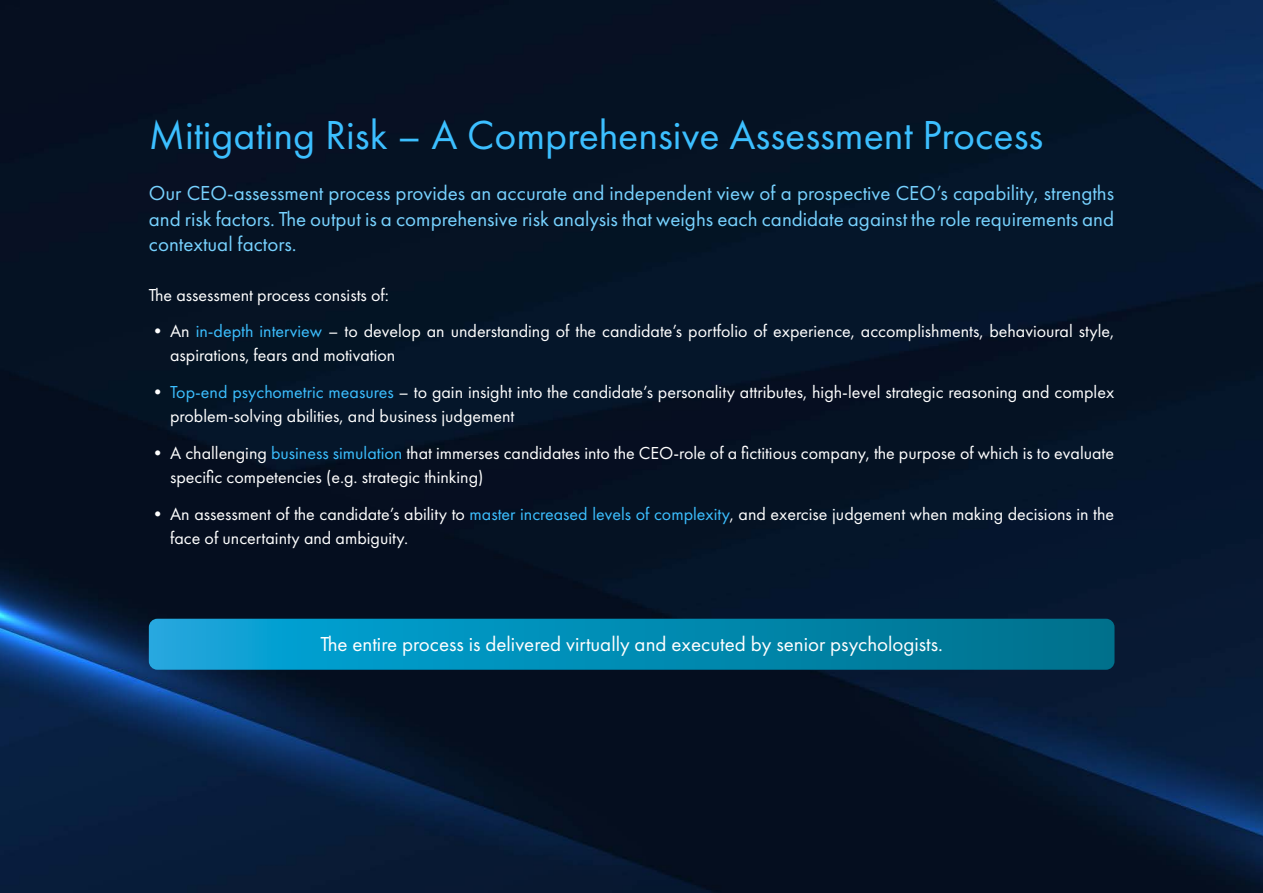
<style>
.page{position:relative;width:1263px;height:893px;background:#fff}
.page>*{position:absolute;margin:0;border:0;box-sizing:border-box;transform-origin:0 0}
.t1{font:42px "Futura PT";color:#3cbfff}
.t2{font:21px/25.5px "Futura PT";color:#77d2ff;text-align:justify}
.t3{font:21px "Futura PT";color:#fff}
.t4{font:18px/24px "Futura PT";color:#fff}
.s1{color:#3cbfff}
</style>
<div class="page">
<img style="left:0;top:0;width:1263px;height:893px">
<svg style="left:149px;top:619px;width:965px;height:51px;background:#038bb2"></svg>
<h1 class="t1" style="left:149px;top:110px;width:896px">Mitigating Risk – A Comprehensive Assessment Process</h1>
<p class="t2" style="left:149px;top:180px;width:967px">Our CEO-assessment process provides an accurate and independent view of a prospective CEO’s capability, strengths and risk factors. The output is a comprehensive risk analysis that weighs each candidate against the role requirements and contextual factors.</p>
<p class="t4" style="left:149px;top:282px;width:242px">The assessment process consists of:</p>
<p class="t4" style="left:170px;top:319px;width:946px;text-indent:-21px">• An <span class="s1">in-depth interview</span> – to develop an understanding of the candidate’s portfolio of experience, accomplishments, behavioural style, aspirations, fears and motivation</p>
<p class="t4" style="left:170px;top:380px;width:945px;text-indent:-21px">• <span class="s1">Top-end psychometric measures</span> – to gain insight into the candidate’s personality attributes, high-level strategic reasoning and complex problem-solving abilities, and business judgement</p>
<p class="t4" style="left:170px;top:441px;width:945px;text-indent:-21px">• A challenging <span class="s1">business simulation</span> that immerses candidates into the CEO-role of a fictitious company, the purpose of which is to evaluate specific competencies (e.g. strategic thinking)</p>
<p class="t4" style="left:170px;top:501px;width:945px;text-indent:-21px">• An assessment of the candidate’s ability to <span class="s1">master increased levels of complexity</span>, and exercise judgement when making decisions in the face of uncertainty and ambiguity.</p>
<p class="t3" style="left:320px;top:632px;width:624px">The entire process is delivered virtually and executed by senior psychologists.</p>
</div>
